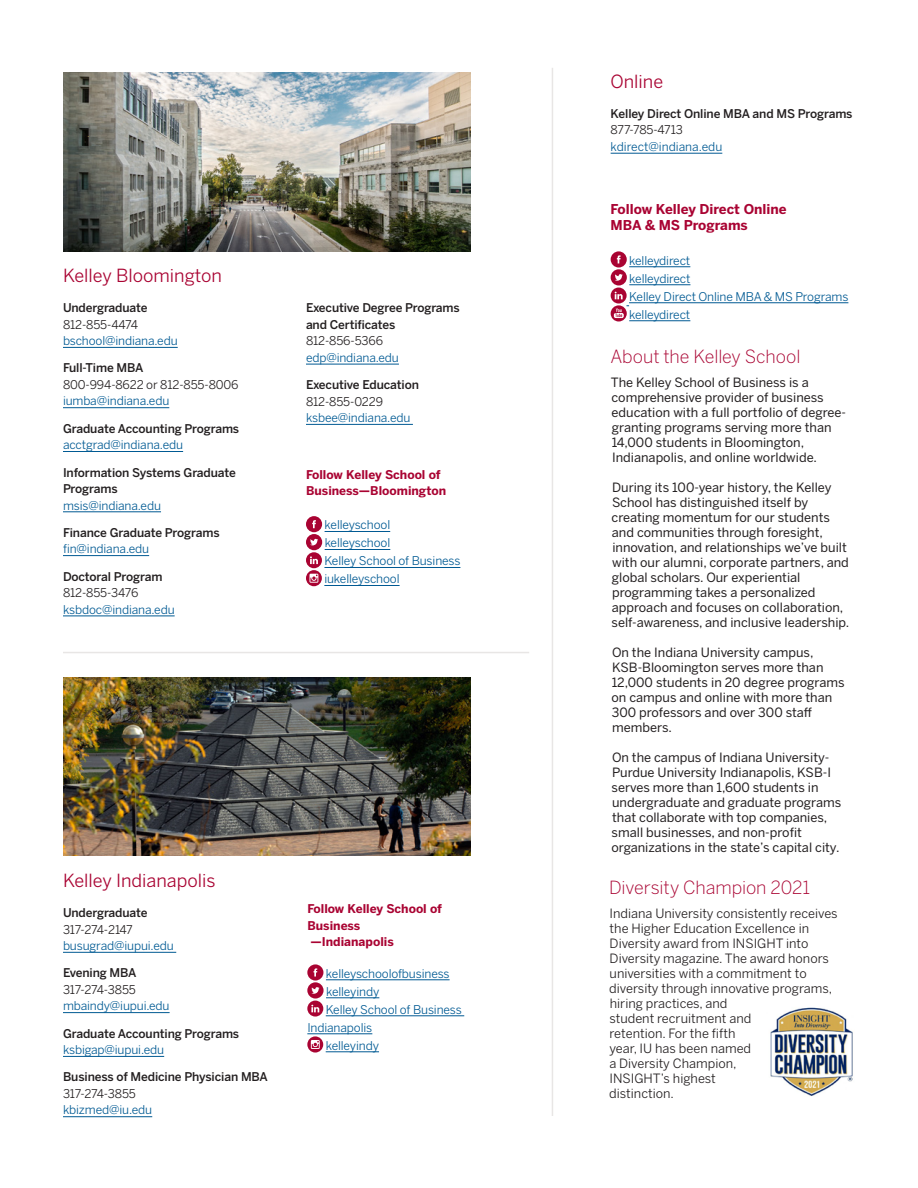
<style>
.page{position:relative;width:918px;height:1188px;background:#fff}
.page>*{position:absolute;margin:0;border:0;box-sizing:border-box;transform-origin:0 0}
.Headline_style__red{font:18px "Benton Sans";color:#a90332}
.H3_gray_DIV{font:300 18px "Benton Sans";letter-spacing:-.005em;color:#a90332}
.H2_-_main_DIV{font:300 18px "Benton Sans";letter-spacing:-.005em;color:#a90332}
.online_contact_p{font:18px "Benton Sans";color:#a90332}
.online_contact_p-2{font:700 13.5px/15.8px "Benton Sans";color:#a90332}
.article_sm___sp_DIV{font:12.75px/15px "Benton Sans";color:#231f20}
.DIV_sidebar{font:12.75px/15px "Benton Sans";color:#231f20}
.online_contact_p-3{font:500 12px/16.5px "Benton Sans";letter-spacing:-.01em;color:#231f20}
.online_contact_p-4{font:12px/16.5px "Benton Sans";letter-spacing:-.01em;color:#005a93}
.Headline_style__red-2{font:700 12px/16.5px "Benton Sans";color:#a90332}
.t1{font:12px/16.5px "Benton Sans";letter-spacing:-.01em;color:#231f20}
.Headline_style__red-3{font:12px "Benton Sans";letter-spacing:-.01em;color:#005a93}
.s1{font-weight:400}
.s2{font-weight:500}
.s3{color:#005a93}
.s4{font-weight:400;color:#005a93}
.s5{font-weight:500;color:#231f20}
.s6{color:#231f20}
</style>
<div class="page">
<hr style="left:611px;top:153px;width:111px;height:1px;background:#005a93">
<hr style="left:629px;top:266px;width:61px;height:1px;background:#005a93">
<hr style="left:629px;top:284px;width:61px;height:1px;background:#005a93">
<hr style="left:629px;top:302px;width:219px;height:1px;background:#005a93">
<hr style="left:629px;top:320px;width:61px;height:1px;background:#005a93">
<img style="left:63px;top:73px;width:407px;height:178px">
<svg style="left:306px;top:516px;width:16px;height:70px"></svg>
<img style="left:63px;top:678px;width:407px;height:178px">
<svg style="left:307px;top:964px;width:17px;height:53px"></svg>
<svg style="left:307px;top:1036px;width:16px;height:17px"></svg>
<svg style="left:611px;top:251px;width:18px;height:71px"></svg>
<hr style="left:63px;top:347px;width:115px;height:1px;background:#005a93">
<hr style="left:63px;top:407px;width:106px;height:1px;background:#005a93">
<hr style="left:63px;top:451px;width:120px;height:1px;background:#005a93">
<hr style="left:63px;top:512px;width:98px;height:1px;background:#005a93">
<hr style="left:63px;top:555px;width:86px;height:1px;background:#005a93">
<hr style="left:63px;top:616px;width:112px;height:1px;background:#005a93">
<hr style="left:63px;top:952px;width:113px;height:1px;background:#005a93">
<hr style="left:63px;top:1012px;width:107px;height:1px;background:#005a93">
<hr style="left:63px;top:1056px;width:101px;height:1px;background:#005a93">
<hr style="left:63px;top:1116px;width:89px;height:1px;background:#005a93">
<hr style="left:306px;top:364px;width:93px;height:1px;background:#005a93">
<hr style="left:306px;top:424px;width:107px;height:1px;background:#005a93">
<hr style="left:325px;top:531px;width:65px;height:1px;background:#005a93">
<hr style="left:325px;top:549px;width:65px;height:1px;background:#005a93">
<hr style="left:324px;top:567px;width:136px;height:1px;background:#005a93">
<hr style="left:324px;top:585px;width:76px;height:1px;background:#005a93">
<hr style="left:326px;top:979px;width:124px;height:1px;background:#005a93">
<hr style="left:326px;top:997px;width:53px;height:1px;background:#005a93">
<hr style="left:326px;top:1015px;width:138px;height:1px;background:#005a93">
<hr style="left:307px;top:1033px;width:65px;height:1px;background:#005a93">
<hr style="left:326px;top:1051px;width:53px;height:1px;background:#005a93">
<hr style="left:63px;top:652px;width:466px;height:1px;background:#e8e6e5">
<hr style="left:552px;top:68px;width:1px;height:1048px;background:#e8e6e5">
<img style="left:770px;top:1007px;width:83px;height:89px">
<p class="Headline_style__red" style="left:63px;top:265px;width:161px">Kelley Bloomington</p>
<p class="online_contact_p-3" style="left:63px;top:300px;width:86px">Undergraduate<br><span class="s1">812-855-4474</span></p>
<p class="online_contact_p-4" style="left:63px;top:333px;width:116px">bschool@indiana.edu</p>
<p class="t1" style="left:63px;top:360px;width:177px"><span class="s2">Full-Time MBA<br></span>800-994-8622 or 812-855-8006 <span class="s3">iumba@indiana.edu</span></p>
<p class="online_contact_p-3" style="left:63px;top:420px;width:178px">Graduate Accounting Programs <span class="s4">acctgrad@indiana.edu</span></p>
<p class="online_contact_p-3" style="left:63px;top:464px;width:175px">Information Systems Graduate<br>Programs<br><span class="s4">msis@indiana.edu</span></p>
<p class="online_contact_p-3" style="left:63px;top:524px;width:158px">Finance Graduate Programs <span class="s4">fin@indiana.edu</span></p>
<p class="online_contact_p-4" style="left:63px;top:568px;width:113px"><span class="s5">Doctoral Program<br></span><span class="s6">812-855-3476 </span>ksbdoc@indiana.edu</p>
<p class="online_contact_p-3" style="left:306px;top:300px;width:155px">Executive Degree Programs and Certificates</p>
<p class="t1" style="left:306px;top:333px;width:79px">812-856-5366</p>
<p class="online_contact_p-4" style="left:306px;top:349px;width:94px">edp@indiana.edu</p>
<p class="online_contact_p-3" style="left:306px;top:377px;width:114px">Executive Education<br><span class="s1">812-855-0229 </span><span class="s4">ksbee@indiana.edu</span></p>
<p class="Headline_style__red-2" style="left:306px;top:467px;width:142px;line-height:15.8px">Follow Kelley School of<br>Business—Bloomington</p>
<p class="online_contact_p-4" style="left:325px;top:517px;width:67px">kelleyschool</p>
<p class="online_contact_p-4" style="left:325px;top:535px;width:67px">kelleyschool</p>
<p class="online_contact_p-4" style="left:324px;top:553px;width:137px">Kelley School of Business</p>
<p class="online_contact_p-4" style="left:324px;top:571px;width:77px">iukelleyschool</p>
<p class="Headline_style__red" style="left:63px;top:870px;width:154px">Kelley Indianapolis</p>
<p class="online_contact_p-3" style="left:63px;top:905px;width:86px">Undergraduate<br><span class="s1">317-274-2147</span></p>
<p class="online_contact_p-4" style="left:63px;top:937px;width:112px">busugrad@iupui.edu</p>
<p class="online_contact_p-4" style="left:63px;top:965px;width:108px"><span class="s5">Evening MBA<br></span><span class="s6">317-274-3855 </span>mbaindy@iupui.edu</p>
<p class="online_contact_p-3" style="left:63px;top:1025px;width:178px">Graduate Accounting Programs <span class="s4">ksbigap@iupui.edu</span></p>
<p class="online_contact_p-3" style="left:63px;top:1069px;width:206px">Business of Medicine Physician MBA<br><span class="s1">317-274-3855<br></span><span class="s4">kbizmed@iu.edu</span></p>
<p class="Headline_style__red-2" style="left:307px;top:901px;width:136px">Follow Kelley School of<br>Business —Indianapolis</p>
<p class="Headline_style__red-3" style="left:326px;top:966px;width:125px">kelleyschoolofbusiness</p>
<p class="Headline_style__red-3" style="left:326px;top:984px;width:55px">kelleyindy</p>
<p class="online_contact_p-4" style="left:326px;top:1001px;width:137px">Kelley School of Business</p>
<p class="Headline_style__red-3" style="left:307px;top:1020px;width:66px">Indianapolis</p>
<p class="online_contact_p-4" style="left:326px;top:1037px;width:55px">kelleyindy</p>
<p class="online_contact_p" style="left:611px;top:71px;width:54px">Online</p>
<p class="online_contact_p-3" style="left:611px;top:105px;width:243px">Kelley Direct Online MBA and MS Programs<br><span class="s1">877-785-4713<br></span><span class="s4">kdirect@indiana.edu</span></p>
<p class="online_contact_p-2" style="left:611px;top:202px;width:177px">Follow Kelley Direct Online<br>MBA &amp; MS Programs</p>
<p class="online_contact_p-4" style="left:629px;top:251px;width:221px;line-height:18px">kelleydirect<br>kelleydirect<br>Kelley Direct Online MBA &amp; MS Programs kelleydirect</p>
<h2 class="H2_-_main_DIV" style="left:610px;top:346px;width:192px">About the Kelley School</h2>
<p class="article_sm___sp_DIV" style="left:611px;top:375px;width:237px">The Kelley School of Business is a comprehensive provider of business education with a full portfolio of degree&shy;granting programs serving more than 14,000 students in Bloomington, Indianapolis, and online worldwide.</p>
<p class="article_sm___sp_DIV" style="left:612px;top:480px;width:239px">During its 100-year history, the Kelley School has distinguished itself by creating momentum for our students and communities through foresight, innovation, and relationships we’ve built with our alumni, corporate partners, and global scholars. Our experiential programming takes a personalized approach and focuses on collaboration, self-awareness, and inclusive leadership.</p>
<p class="article_sm___sp_DIV" style="left:612px;top:645px;width:235px">On the Indiana University campus,<br>KSB-Bloomington serves more than<br>12,000 students in 20 degree programs on campus and online with more than<br>300 professors and over 300 staff members.</p>
<p class="article_sm___sp_DIV" style="left:612px;top:750px;width:231px">On the campus of Indiana University-Purdue University Indianapolis, KSB-I serves more than 1,600 students in undergraduate and graduate programs that collaborate with top companies, small businesses, and non-profit organizations in the state’s capital city.</p>
<h3 class="H3_gray_DIV" style="left:609px;top:877px;width:203px">Diversity Champion 2021</h3>
<p class="DIV_sidebar" style="left:609px;top:906px;width:230px">Indiana University consistently receives the Higher Education Excellence in<br>Diversity award from INSIGHT into<br>Diversity magazine. The award honors universities with a commitment to diversity through innovative programs, hiring practices, and<br>student recruitment and<br>retention. For the fifth<br>year, IU has been named<br>a Diversity Champion,<br>INSIGHT’s highest<br>distinction.</p>
</div>
